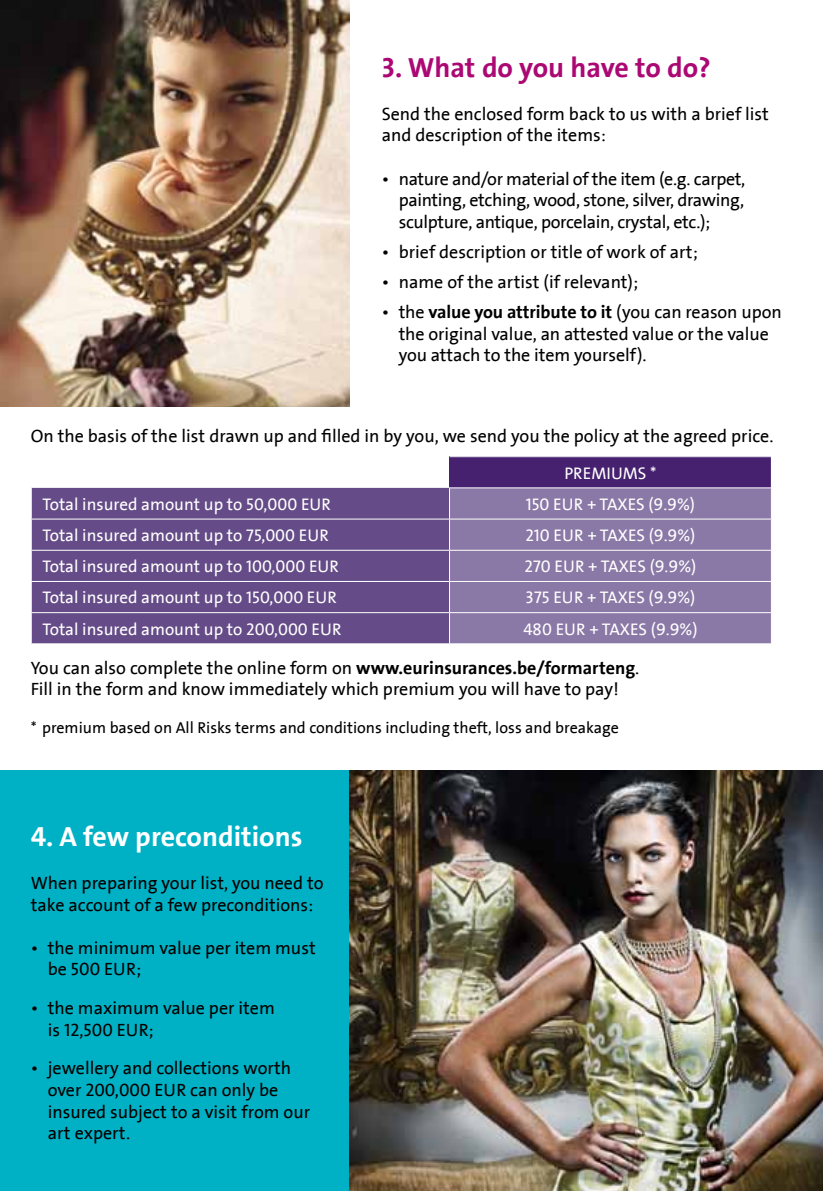
<style>
.page{position:relative;width:823px;height:1191px;background:#fff}
.page>*{position:absolute;margin:0;border:0;box-sizing:border-box;transform-origin:0 0}
.t1{font:28px "The Sans LF Bold";color:#ab0873}
.t2{font:28px "The Sans LF Bold";color:#fff}
.t3{font:18px/21.6px "The Sans LF";color:#000}
.t4{font:17px "The Sans LF";color:#fff}
.t5{font:16px "The Sans LF";color:#000}
.s1{font-weight:700}
</style>
<div class="page">
<div style="left:0;top:770px;width:349px;height:421px;background:#00b1c5"></div>
<img style="left:0;top:0;width:349px;height:406px">
<div style="left:449px;top:457px;width:322px;height:31px;background:#45216f"></div>
<div style="left:32px;top:488px;width:417px;height:155px;background:#654c88"></div>
<div style="left:450px;top:488px;width:320px;height:155px;background:#8a78a6"></div>
<hr style="left:449px;top:487px;width:322px;height:1px;background:#fff">
<hr style="left:31px;top:518px;width:418px;height:1px;background:#fff">
<hr style="left:449px;top:518px;width:322px;height:1px;background:#fff">
<hr style="left:31px;top:550px;width:418px;height:1px;background:#fff">
<hr style="left:449px;top:550px;width:322px;height:1px;background:#fff">
<hr style="left:31px;top:581px;width:418px;height:1px;background:#fff">
<hr style="left:449px;top:581px;width:322px;height:1px;background:#fff">
<hr style="left:31px;top:612px;width:418px;height:1px;background:#fff">
<hr style="left:449px;top:612px;width:322px;height:1px;background:#fff">
<hr style="left:770px;top:457px;width:1px;height:30px;background:#fff">
<img style="left:349px;top:770px;width:473px;height:421px">
<h1 class="t1" style="left:381px;top:52px;width:330px">3. What do you have to do?</h1>
<p class="t3" style="left:381px;top:104px;width:388px">Send the enclosed form back to us with a brief list and description of the items:</p>
<p class="t3" style="left:398px;top:168px;width:348px;text-align:justify;text-indent:-17px">• nature and/or material of the item (e.g. carpet, painting, etching, wood, stone, silver, drawing, sculpture, antique, porcelain, crystal, etc.);</p>
<p class="t3" style="left:381px;top:242px;width:317px">• brief description or title of work of art;</p>
<p class="t3" style="left:381px;top:272px;width:258px">• name of the artist (if relevant);</p>
<p class="t3" style="left:398px;top:302px;width:384px;text-indent:-17px">• the <span class="s1">value you attribute to it</span> (you can reason upon the original value, an attested value or the value you attach to the item yourself).</p>
<p class="t3" style="left:31px;top:426px;width:743px">On the basis of the list drawn up and filled in by you, we send you the policy at the agreed price.</p>
<p class="t4" style="left:564px;top:464px;width:94px">PREMIUMS *</p>
<p class="t4" style="left:43px;top:495px;width:290px">Total insured amount up to 50,000 EUR</p>
<p class="t4" style="left:525px;top:495px;width:171px">150 EUR + TAXES (9.9%)</p>
<p class="t4" style="left:43px;top:526px;width:287px">Total insured amount up to 75,000 EUR</p>
<p class="t4" style="left:525px;top:526px;width:171px">210 EUR + TAXES (9.9%)</p>
<p class="t4" style="left:43px;top:557px;width:298px">Total insured amount up to 100,000 EUR</p>
<p class="t4" style="left:524px;top:557px;width:173px">270 EUR + TAXES (9.9%)</p>
<p class="t4" style="left:43px;top:589px;width:296px">Total insured amount up to 150,000 EUR</p>
<p class="t4" style="left:525px;top:589px;width:171px">375 EUR + TAXES (9.9%)</p>
<p class="t4" style="left:43px;top:620px;width:300px">Total insured amount up to 200,000 EUR</p>
<p class="t4" style="left:523px;top:620px;width:175px">480 EUR + TAXES (9.9%)</p>
<p class="t3" style="left:31px;top:658px;width:609px;line-height:21px">You can also complete the online form on <span class="s1">www.eurinsurances.be/formarteng</span>.<br>Fill in the form and know immediately which premium you will have to pay!</p>
<p class="t5" style="left:31px;top:719px;width:589px">* premium based on All Risks terms and conditions including theft, loss and breakage</p>
<h1 class="t2" style="left:31px;top:821px;width:273px">4. A few preconditions</h1>
<p class="t3" style="left:31px;top:872px;width:294px">When preparing your list, you need to take account of a few preconditions:</p>
<p class="t3" style="left:48px;top:937px;width:269px;text-indent:-17px">• the minimum value per item must be 500 EUR;</p>
<p class="t3" style="left:48px;top:997px;width:228px;text-indent:-17px">• the maximum value per item is 12,500 EUR;</p>
<p class="t3" style="left:48px;top:1058px;width:264px;text-indent:-17px">• jewellery and collections worth over 200,000 EUR can only be insured subject to a visit from our art expert.</p>
</div>
